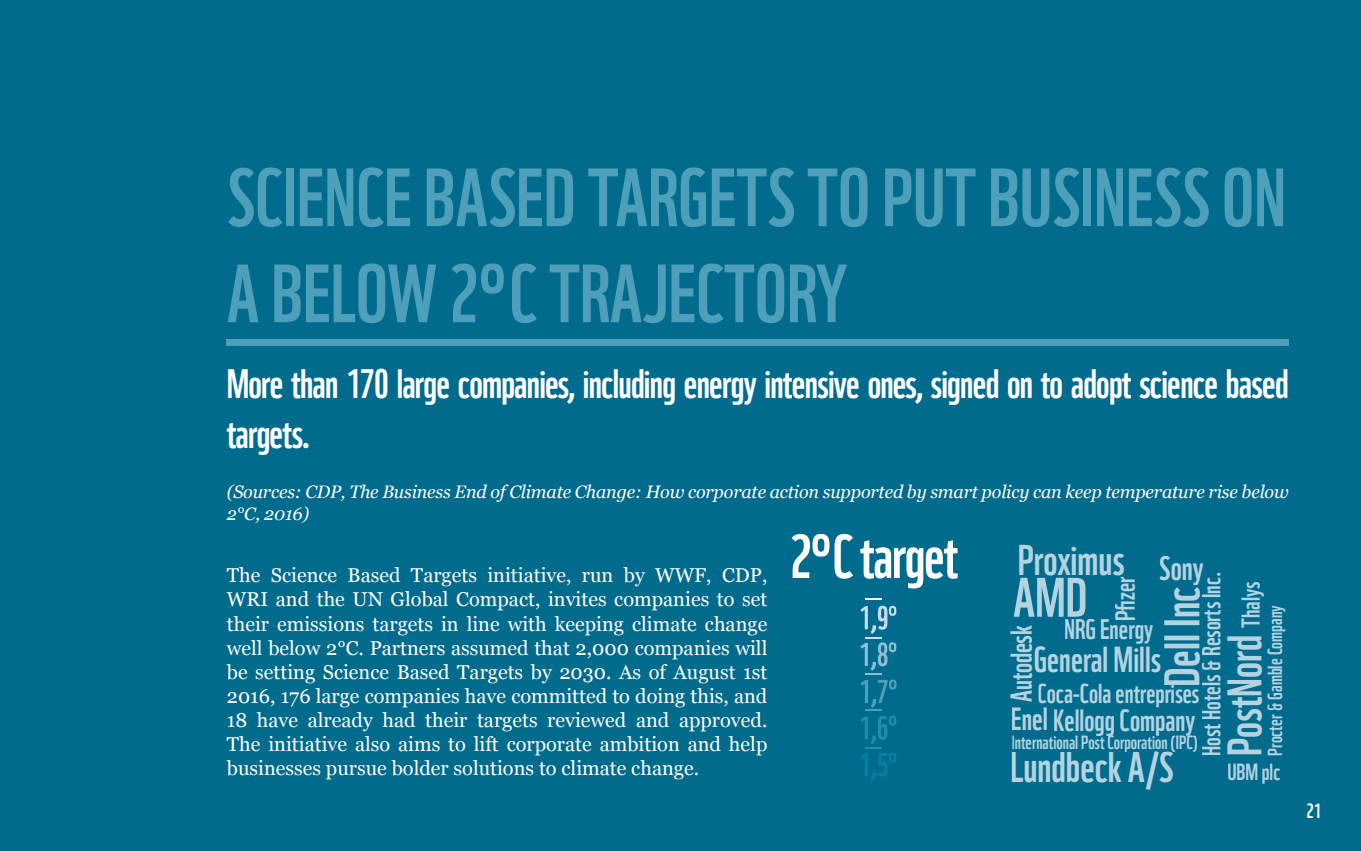
<style>
.page{position:relative;width:1361px;height:851px;background:#fff}
.page>*{position:absolute;margin:0;border:0;box-sizing:border-box;transform-origin:0 0}
.t1{font:80px/96px "WWF";color:#4e9fb9}
.t2{font:54px "WWF";color:#b4d3e1}
.t3{font:49.2px "WWF";color:#b4d3e1}
.t4{font:47.2px "WWF";color:#b4d3e1}
.t5{font:42.2px "WWF";color:#b4d3e1}
.t6{font:41.8px "WWF";color:#b4d3e1}
.t7{font:40px/50.4px "WWF";letter-spacing:-.02em;color:#fff}
.t8{font:35.2px "WWF";color:#b4d3e1}
.t9{font:30px "WWF";color:#b4d3e1}
.t10{font:29.6px "WWF";color:#b4d3e1}
.t11{font:27.6px "WWF";color:#b4d3e1}
.t12{font:27px "WWF";color:#b4d3e1}
.t13{font:26.8px "WWF";color:#b4d3e1}
.t14{font:25.6px "WWF";color:#b4d3e1}
.t15{font:25.4px "WWF";color:#b4d3e1}
.t16{font:22.8px "WWF";color:#b4d3e1}
.t17{font:20px/24px "Georgia";color:#fff;text-align:justify}
.t18{font:20px "WWF";color:#fff}
.t19{font:19.8px "WWF";color:#b4d3e1}
.t20{font:18.8px "WWF";color:#b4d3e1}
.t21{font:italic 18px/21.6px "Georgia";letter-spacing:-.01em;color:#fff}
.s1{font-size:31.2px}
</style>
<div class="page">
<div style="left:0;top:0;width:1361px;height:850px;background:#006b8d"></div>
<div style="left:227px;top:339px;width:1062px;height:6px;background:#4e9fb9"></div>
<svg style="left:865px;top:598px;width:17px;height:1px"></svg>
<svg style="left:860px;top:605px;width:36px;height:175px"></svg>
<svg style="left:791px;top:534px;width:166px;height:54px"></svg>
<h1 class="t1" style="left:227px;top:142px;width:1060px">SCIENCE BASED TARGETS TO PUT BUSINESS ON<br>A BELOW 2°C TRAJECTORY</h1>
<h3 class="t7" style="left:227px;top:354px;width:1063px">More than 170 large companies, including energy intensive ones, signed on to adopt science based targets.</h3>
<p class="t21" style="left:227px;top:481px;width:1063px">(Sources: CDP, The Business End of Climate Change: How corporate action supported by smart policy can keep temperature rise below<br>2°C, 2016)</p>
<p class="t17" style="left:227px;top:564px;width:542px">The Science Based Targets initiative, run by WWF, CDP, WRI and the UN Global Compact, invites companies to set their emissions targets in line with keeping climate change well below 2°C. Partners assumed that 2,000 companies will be setting Science Based Targets by 2030. As of August 1st 2016, 176 large companies have committed to doing this, and 18 have already had their targets reviewed and approved.<br>The initiative also aims to lift corporate ambition and help businesses pursue bolder solutions to climate change.</p>
<h3 class="t6" style="left:1017px;top:527px;width:188px">Proximus <sub>Sony</sub></h3>
<p class="t14" style="left:1191px;top:756px;width:186px;rotate:-90deg">Host Hotels &amp; Resorts Inc.</p>
<p class="t15" style="left:1230px;top:627px;width:48px;rotate:-90deg">Thalys</p>
<h3 class="t12" style="left:1104px;top:621px;width:46px;rotate:-90deg">Pfizer</h3>
<h2 class="t2" style="left:1013px;top:555px;width:76px">AMD</h2>
<h3 class="t10" style="left:998px;top:702px;width:78px;rotate:-90deg">Autodesk</h3>
<h3 class="t3" style="left:1143px;top:686px;width:101px;rotate:-90deg">Dell Inc</h3>
<h3 class="t9" style="left:1011px;top:696px;width:186px"><span class="s1">Enel</span> Kellogg Company</h3>
<p class="t19" style="left:1259px;top:755px;width:152px;rotate:-90deg">Procter &amp; Gamble Company</p>
<h3 class="t11" style="left:1064px;top:607px;width:91px">NRG Energy</h3>
<h3 class="t4" style="left:1207px;top:755px;width:122px;rotate:-90deg">PostNord</h3>
<h3 class="t8" style="left:1033px;top:631px;width:129px">General Mills</h3>
<h3 class="t13" style="left:1037px;top:672px;width:163px">Coca-Cola entreprises</h3>
<p class="t20" style="left:1011px;top:727px;width:188px">International Post Corporation (IPC)</p>
<h3 class="t5" style="left:1010px;top:734px;width:165px">Lundbeck A/S</h3>
<p class="t16" style="left:1227px;top:753px;width:54px">UBM plc</p>
<p class="t18" style="left:1306px;top:795px;width:16px">21</p>
</div>
